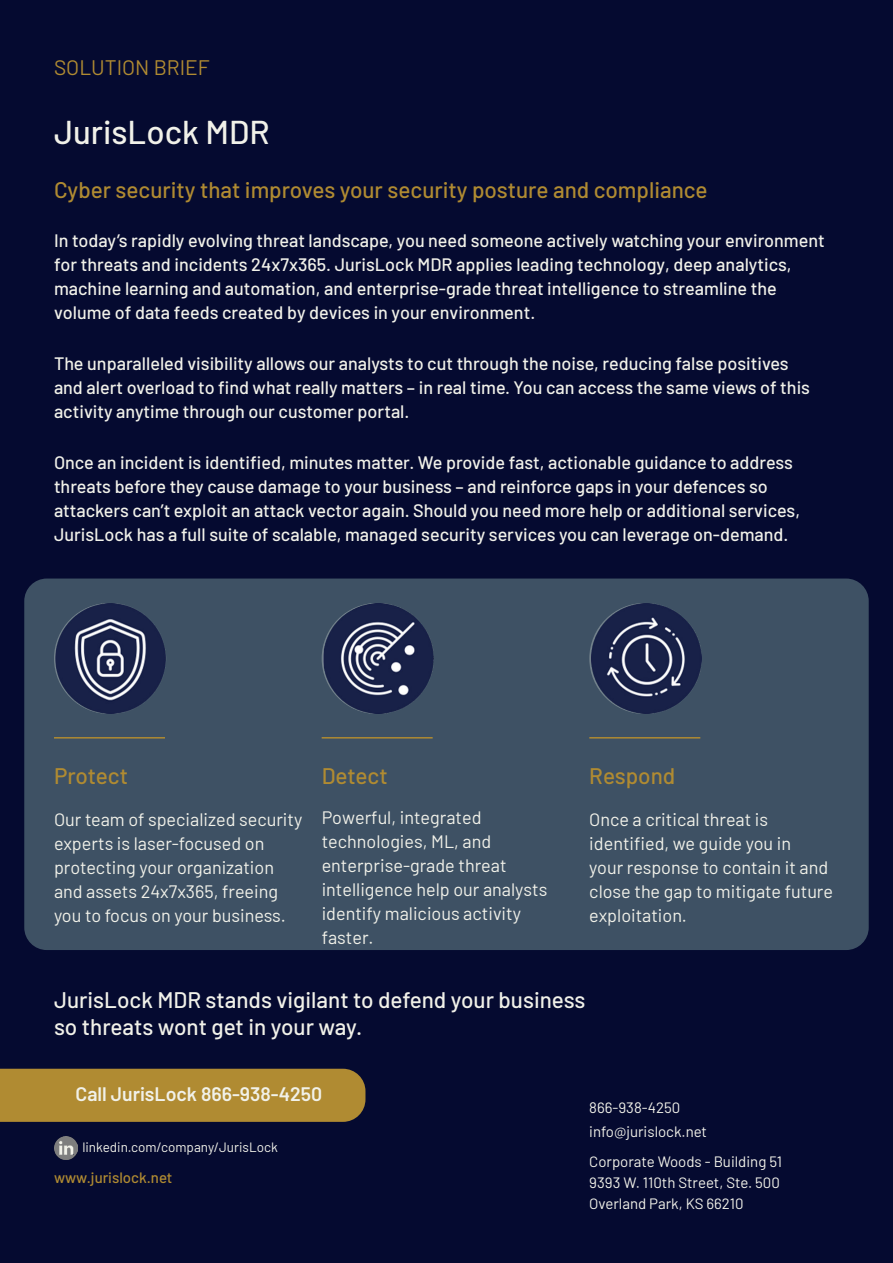
<style>
.page{position:relative;width:893px;height:1263px;background:#050a30}
.page>*{position:absolute;margin:0;border:0;box-sizing:border-box;transform-origin:0 0}
.t1{font:500 33px "Barlow";color:#f1f1e9}
.t2{font:500 22.5px "Barlow";color:#b08b32}
.t3{font:500 22.5px/27px "Barlow";color:#f1f1e9}
.t4{font:21px "Barlow";color:#b08b32}
.t5{font:600 19.5px "Barlow";color:#f1f1e9}
.t6{font:500 18px/24px "Barlow";color:#f1f1e9}
.t7{font:18px/24px "Barlow";color:#f1f1e9}
.t8{font:15px/21px "Barlow";color:#f1f1e9}
.t9{font:500 15px "Barlow";color:#b08b32}
.t10{font:13.5px "Barlow";color:#f1f1e9}
</style>
<div class="page">
<div style="left:0;top:1069px;width:365px;height:53px;background:#b08b32"></div>
<img style="left:54px;top:1136px;width:23px;height:24px">
<div style="left:24px;top:578px;width:845px;height:372px;background:#3e5164;border-radius:22px"></div>
<hr style="left:54px;top:737px;width:111px;height:1px;background:#b08b32">
<hr style="left:322px;top:737px;width:111px;height:1px;background:#b08b32">
<hr style="left:589px;top:737px;width:111px;height:1px;background:#b08b32">
<img style="left:54px;top:603px;width:647px;height:111px">
<p class="t4" style="left:54px;top:52px;width:157px">SOLUTION BRIEF</p>
<p class="t1" style="left:54px;top:108px;width:217px">JurisLock MDR</p>
<p class="t2" style="left:54px;top:174px;width:655px">Cyber security that improves your security posture and compliance</p>
<p class="t6" style="left:54px;top:227px;width:772px">In today’s rapidly evolving threat landscape, you need someone actively watching your environment for threats and incidents 24x7x365. JurisLock MDR applies leading technology, deep analytics, machine learning and automation, and enterprise-grade threat intelligence to streamline the volume of data feeds created by devices in your environment.</p>
<p class="t6" style="left:54px;top:350px;width:758px">The unparalleled visibility allows our analysts to cut through the noise, reducing false positives and alert overload to find what really matters – in real time. You can access the same views of this activity anytime through our customer portal.</p>
<p class="t6" style="left:54px;top:449px;width:748px">Once an incident is identified, minutes matter. We provide fast, actionable guidance to address threats before they cause damage to your business – and reinforce gaps in your defences so attackers can’t exploit an attack vector again. Should you need more help or additional services, JurisLock has a full suite of scalable, managed security services you can leverage on-demand.</p>
<p class="t2" style="left:54px;top:760px;width:76px">Protect</p>
<p class="t7" style="left:54px;top:806px;width:250px">Our team of specialized security experts is laser-focused on protecting your organization and assets 24x7x365, freeing you to focus on your business.</p>
<p class="t2" style="left:322px;top:760px;width:68px">Detect</p>
<p class="t7" style="left:322px;top:804px;width:227px">Powerful, integrated technologies, ML, and enterprise-grade threat intelligence help our analysts identify malicious activity faster.</p>
<p class="t2" style="left:589px;top:760px;width:87px">Respond</p>
<p class="t7" style="left:589px;top:806px;width:245px">Once a critical threat is identified, we guide you in<br>your response to contain it and close the gap to mitigate future exploitation.</p>
<p class="t3" style="left:54px;top:984px;width:533px">JurisLock MDR stands vigilant to defend your business so threats wont get in your way.</p>
<p class="t5" style="left:76px;top:1079px;width:248px">Call JurisLock 866-938-4250</p>
<p class="t10" style="left:82px;top:1137px;width:197px">linkedin.com/company/JurisLock</p>
<p class="t9" style="left:54px;top:1167px;width:120px">www.jurislock.net</p>
<p class="t8" style="left:589px;top:1096px;width:92px">866-938-4250</p>
<p class="t8" style="left:589px;top:1120px;width:119px">info@jurislock.net</p>
<p class="t8" style="left:589px;top:1150px;width:194px">Corporate Woods - Building 51<br>9393 W. 110th Street, Ste. 500<br>Overland Park, KS 66210</p>
</div>
